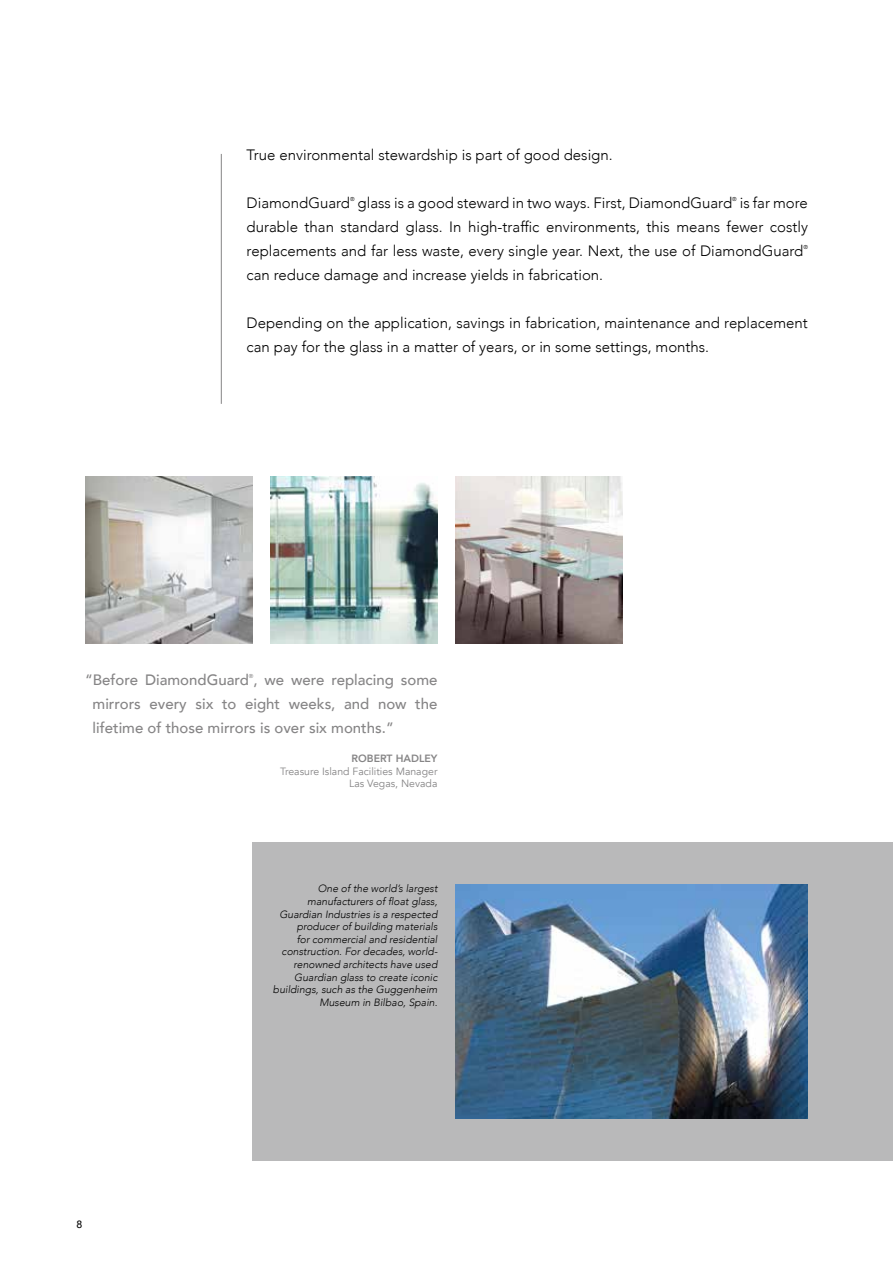
<style>
.page{position:relative;width:893px;height:1263px;background:#fff}
.page>*{position:absolute;margin:0;border:0;box-sizing:border-box;transform-origin:0 0}
.t1{font:300 15px/24px "Avenir LT Com";color:#000;text-align:justify}
.t2{font:500 15px/24px "Avenir LT Com";color:#868586}
.t3{font:italic 300 10.5px/12.6px "Avenir LT Com";color:#000;text-align:right}
.t4{font:10.5px/12.6px "Avenir LT Com";color:#868586;text-align:right}
.t5{font:800 10.5px "Avenir LT Com";color:#868586}
.t6{font:500 10.5px "Avenir LT Com";color:#000}
.t7{font:300 5.7px "Avenir LT Com";color:#000}
.t8{font:500 5.7px "Avenir LT Com";color:#868586}
</style>
<div class="page">
<div style="left:252px;top:842px;width:641px;height:319px;background:#b9b9ba"></div>
<img style="left:455px;top:884px;width:353px;height:234px">
<img style="left:85px;top:476px;width:167px;height:167px">
<img style="left:270px;top:476px;width:167px;height:167px">
<img style="left:455px;top:476px;width:168px;height:167px">
<hr style="left:221px;top:154px;width:1px;height:250px;background:#868586">
<p class="t1" style="left:247px;top:143px;width:368px">True environmental stewardship is part of good design.</p>
<p class="t1" style="left:247px;top:191px;width:105px">DiamondGuard</p>
<p class="t7" style="left:350px;top:195px;width:6px">®</p>
<p class="t1" style="left:358px;top:191px;width:376px">glass is a good steward in two ways. First, DiamondGuard</p>
<p class="t7" style="left:732px;top:195px;width:6px">®</p>
<p class="t1" style="left:247px;top:191px;width:563px;text-indent:493px">is far more durable than standard glass. In high-traffic environments, this means fewer costly replacements and far less waste, every single year. Next, the use of DiamondGuard</p>
<p class="t7" style="left:803px;top:243px;width:6px">®</p>
<p class="t1" style="left:247px;top:263px;width:358px">can reduce damage and increase yields in fabrication.</p>
<p class="t1" style="left:247px;top:311px;width:563px">Depending on the application, savings in fabrication, maintenance and replacement can pay for the glass in a matter of years, or in some settings, months.</p>
<p class="t8" style="left:249px;top:672px;width:6px">®</p>
<p class="t2" style="left:93px;top:692px;width:346px">mirrors every six to eight weeks, and now the lifetime of those mirrors is over six months.”</p>
<p class="t5" style="left:352px;top:752px;width:87px">ROBERT HADLEY</p>
<p class="t4" style="left:280px;top:765px;width:159px">Treasure Island Facilities Manager<br>Las Vegas, Nevada</p>
<p class="t2" style="left:85px;top:668px;width:354px">“Before DiamondGuard , we were replacing some</p>
<p class="t6" style="left:77px;top:1218px;width:7px">8</p>
<p class="t3" style="left:273px;top:882px;width:166px">One of the world’s largest manufacturers of float glass,<br>Guardian Industries is a respected producer of building materials<br>for commercial and residential construction. For decades, world&shy;renowned architects have used<br>Guardian glass to create iconic buildings, such as the Guggenheim<br>Museum in Bilbao, Spain.</p>
</div>
